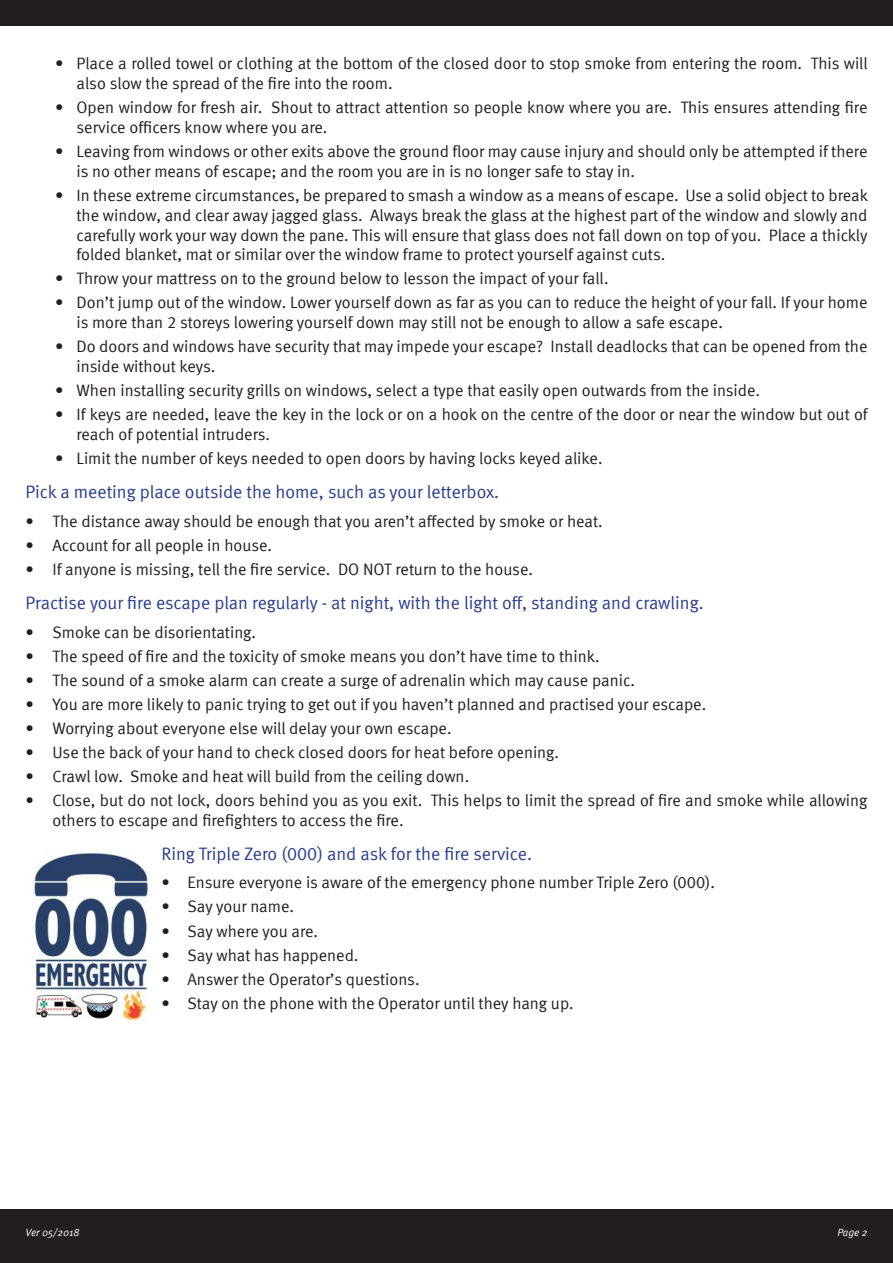
<style>
.page{position:relative;width:893px;height:1263px;background:#fff}
.page>*{position:absolute;margin:0;border:0;box-sizing:border-box;transform-origin:0 0}
.t1{font:18px "Meta Normal LF";color:#2a3f91}
.t2{font:16.5px/19.8px "Meta Normal LF";color:#241f1f}
.t3{font:italic 10.5px "Meta Normal";letter-spacing:-.005em;color:#fff}
</style>
<div class="page">
<div style="left:0;top:1209px;width:893px;height:54px;background:#241f1f"></div>
<div style="left:0;top:0;width:893px;height:26px;background:#241f1f"></div>
<img style="left:31px;top:850px;width:117px;height:174px">
<p class="t2" style="left:77px;top:54px;width:793px;text-indent:-21px">• Place a rolled towel or clothing at the bottom of the closed door to stop smoke from entering the room. This will also slow the spread of the fire into the room.</p>
<p class="t2" style="left:77px;top:97px;width:792px;text-indent:-21px">• Open window for fresh air. Shout to attract attention so people know where you are. This ensures attending fire service officers know where you are.</p>
<p class="t2" style="left:77px;top:141px;width:792px;text-indent:-21px">• Leaving from windows or other exits above the ground floor may cause injury and should only be attempted if there is no other means of escape; and the room you are in is no longer safe to stay in.</p>
<p class="t2" style="left:77px;top:185px;width:793px;text-align:justify;text-indent:-21px">• In these extreme circumstances, be prepared to smash a window as a means of escape. Use a solid object to break the window, and clear away jagged glass. Always break the glass at the highest part of the window and slowly and carefully work your way down the pane. This will ensure that glass does not fall down on top of you. Place a thickly folded blanket, mat or similar over the window frame to protect yourself against cuts.</p>
<p class="t2" style="left:55px;top:269px;width:555px">• Throw your mattress on to the ground below to lesson the impact of your fall.</p>
<p class="t2" style="left:77px;top:293px;width:792px;text-indent:-21px">• Don’t jump out of the window. Lower yourself down as far as you can to reduce the height of your fall. If your home is more than 2 storeys lowering yourself down may still not be enough to allow a safe escape.</p>
<p class="t2" style="left:77px;top:336px;width:792px;text-indent:-21px">• Do doors and windows have security that may impede your escape? Install deadlocks that can be opened from the inside without keys.</p>
<p class="t2" style="left:55px;top:380px;width:706px">• When installing security grills on windows, select a type that easily open outwards from the inside.</p>
<p class="t2" style="left:77px;top:404px;width:793px;text-indent:-21px">• If keys are needed, leave the key in the lock or on a hook on the centre of the door or near the window but out of reach of potential intruders.</p>
<p class="t2" style="left:55px;top:448px;width:549px">• Limit the number of keys needed to open doors by having locks keyed alike.</p>
<p class="t1" style="left:26px;top:482px;width:475px">Pick a meeting place outside the home, such as your letterbox.</p>
<p class="t2" style="left:26px;top:511px;width:579px">• The distance away should be enough that you aren’t affected by smoke or heat.</p>
<p class="t2" style="left:26px;top:535px;width:248px">• Account for all people in house.</p>
<p class="t2" style="left:26px;top:559px;width:509px">• If anyone is missing, tell the fire service. DO NOT return to the house.</p>
<p class="t1" style="left:26px;top:593px;width:680px">Practise your fire escape plan regularly - at night, with the light off, standing and crawling.</p>
<p class="t2" style="left:26px;top:622px;width:232px">• Smoke can be disorientating.</p>
<p class="t2" style="left:26px;top:646px;width:576px">• The speed of fire and the toxicity of smoke means you don’t have time to think.</p>
<p class="t2" style="left:26px;top:670px;width:611px">• The sound of a smoke alarm can create a surge of adrenalin which may cause panic.</p>
<p class="t2" style="left:26px;top:694px;width:682px">• You are more likely to panic trying to get out if you haven’t planned and practised your escape.</p>
<p class="t2" style="left:26px;top:718px;width:428px">• Worrying about everyone else will delay your own escape.</p>
<p class="t2" style="left:26px;top:742px;width:535px">• Use the back of your hand to check closed doors for heat before opening.</p>
<p class="t2" style="left:26px;top:766px;width:445px">• Crawl low. Smoke and heat will build from the ceiling down.</p>
<p class="t2" style="left:53px;top:790px;width:816px;text-indent:-27px">• Close, but do not lock, doors behind you as you exit. This helps to limit the spread of fire and smoke while allowing others to escape and firefighters to access the fire.</p>
<p class="t1" style="left:162px;top:843px;width:372px">Ring Triple Zero (000) and ask for the fire service.</p>
<p class="t2" style="left:162px;top:872px;width:555px">• Ensure everyone is aware of the emergency phone number Triple Zero (000).</p>
<p class="t2" style="left:162px;top:897px;width:134px">• Say your name.</p>
<p class="t2" style="left:162px;top:921px;width:158px">• Say where you are.</p>
<p class="t2" style="left:162px;top:945px;width:198px">• Say what has happened.</p>
<p class="t2" style="left:162px;top:969px;width:260px">• Answer the Operator’s questions.</p>
<p class="t2" style="left:162px;top:993px;width:413px">• Stay on the phone with the Operator until they hang up.</p>
<p class="t3" style="left:26px;top:1227px;width:55px">Ver 05/2018</p>
<p class="t3" style="left:837px;top:1227px;width:32px">Page 2</p>
</div>
